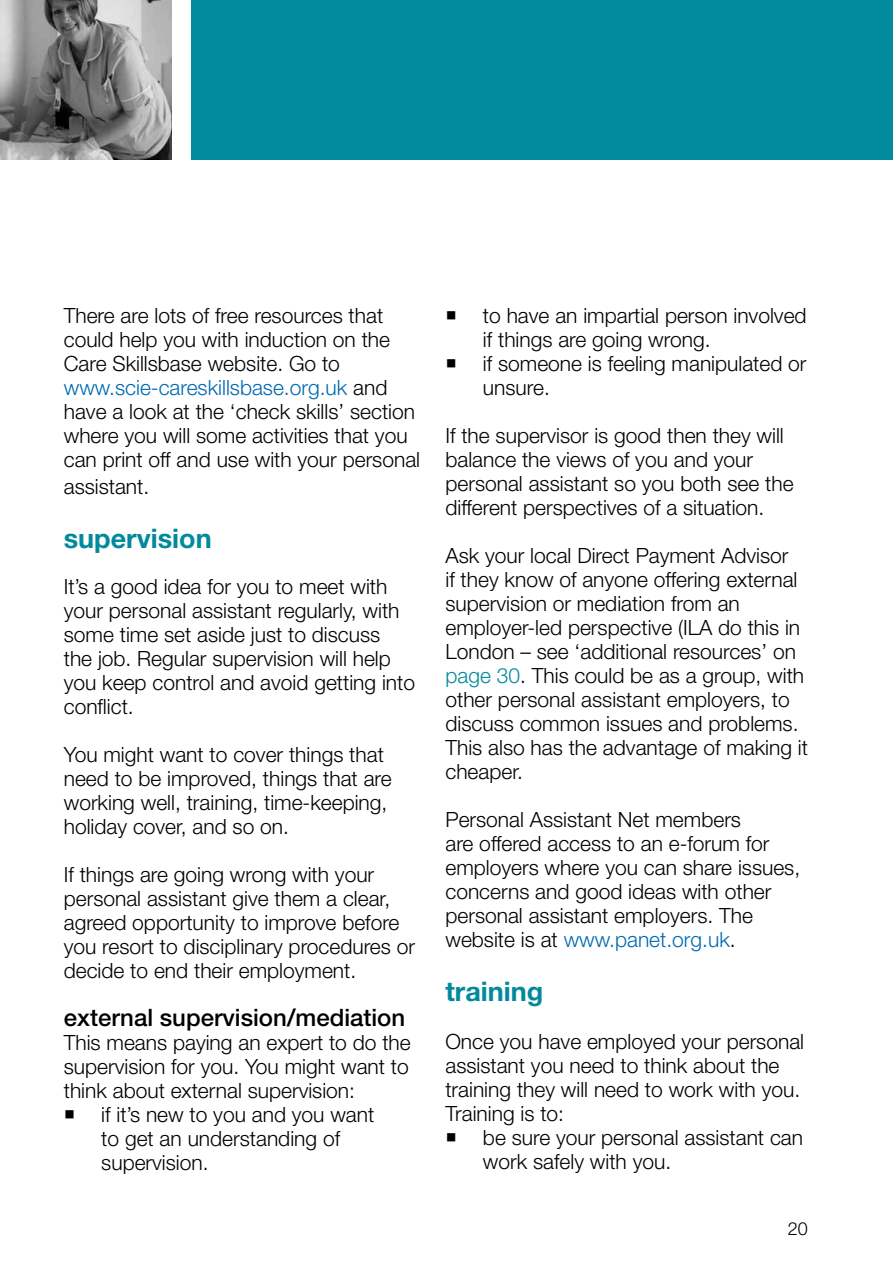
<style>
.page{position:relative;width:893px;height:1263px;background:#fff}
.page>*{position:absolute;margin:0;border:0;box-sizing:border-box;transform-origin:0 0}
.t1{font:700 27px "Helvetica Neue LT Std";color:#008a9b}
.t2{font:500 24px "Helvetica Neue LT Std";color:#000}
.t3{font:300 21px/24px "Helvetica Neue LT Std";color:#000}
.t4{font:300 18px "Helvetica Neue LT Std";color:#000}
.s1{color:#0069b2}
.s2{color:#008a9b}
</style>
<div class="page">
<div style="left:191px;top:0;width:702px;height:159px;background:#008a9b"></div>
<img style="left:0;top:0;width:172px;height:159px">
<p class="t3" style="left:64px;top:303px;width:358px">There are lots of free resources that could help you with induction on the Care Skillsbase website. Go to <span class="s1">www.scie-careskillsbase.org.uk</span> and have a look at the ‘check skills’ section where you will some activities that you can print off and use with your personal</p>
<p class="t3" style="left:64px;top:474px;width:87px">assistant.</p>
<p class="t1" style="left:64px;top:521px;width:149px">supervision</p>
<p class="t3" style="left:64px;top:574px;width:353px">It’s a good idea for you to meet with your personal assistant regularly, with some time set aside just to discuss<br>the job. Regular supervision will help you keep control and avoid getting into conflict.</p>
<p class="t3" style="left:64px;top:742px;width:329px">You might want to cover things that need to be improved, things that are working well, training, time-keeping, holiday cover, and so on.</p>
<p class="t3" style="left:64px;top:862px;width:353px">If things are going wrong with your personal assistant give them a clear, agreed opportunity to improve before you resort to disciplinary procedures or decide to end their employment.</p>
<p class="t2" style="left:64px;top:1003px;width:343px">external supervision/mediation</p>
<p class="t3" style="left:64px;top:1030px;width:348px">This means paying an expert to do the</p>
<p class="t3" style="left:64px;top:1054px;width:347px">supervision for you. You might want to</p>
<p class="t3" style="left:64px;top:1078px;width:293px">think about external supervision:</p>
<p class="t3" style="left:101px;top:1102px;width:275px">if it’s new to you and you want</p>
<p class="t3" style="left:101px;top:1126px;width:240px">to get an understanding of</p>
<p class="t3" style="left:101px;top:1150px;width:109px">supervision.</p>
<p class="t3" style="left:483px;top:303px;width:325px">to have an impartial person involved if things are going wrong.<br>if someone is feeling manipulated or unsure.</p>
<p class="t3" style="left:445px;top:423px;width:350px">If the supervisor is good then they will balance the views of you and your personal assistant so you both see the different perspectives of a situation.</p>
<p class="t3" style="left:445px;top:543px;width:364px">Ask your local Direct Payment Advisor<br>if they know of anyone offering external supervision or mediation from an employer-led perspective (ILA do this in London – see ‘additional resources’ on <span class="s2">page 30</span>. This could be as a group, with other personal assistant employers, to discuss common issues and problems.<br>This also has the advantage of making it cheaper.</p>
<p class="t3" style="left:445px;top:807px;width:356px">Personal Assistant Net members<br>are offered access to an e-forum for employers where you can share issues, concerns and good ideas with other personal assistant employers. The website is at <span class="s1">www.panet.org.uk</span>.</p>
<p class="t1" style="left:445px;top:974px;width:99px">training</p>
<p class="t3" style="left:445px;top:1029px;width:360px">Once you have employed your personal assistant you need to think about the training they will need to work with you.<br>Training is to:</p>
<p class="t3" style="left:483px;top:1125px;width:322px">be sure your personal assistant can work safely with you.</p>
<p class="t4" style="left:788px;top:1217px;width:22px">20</p>
</div>
